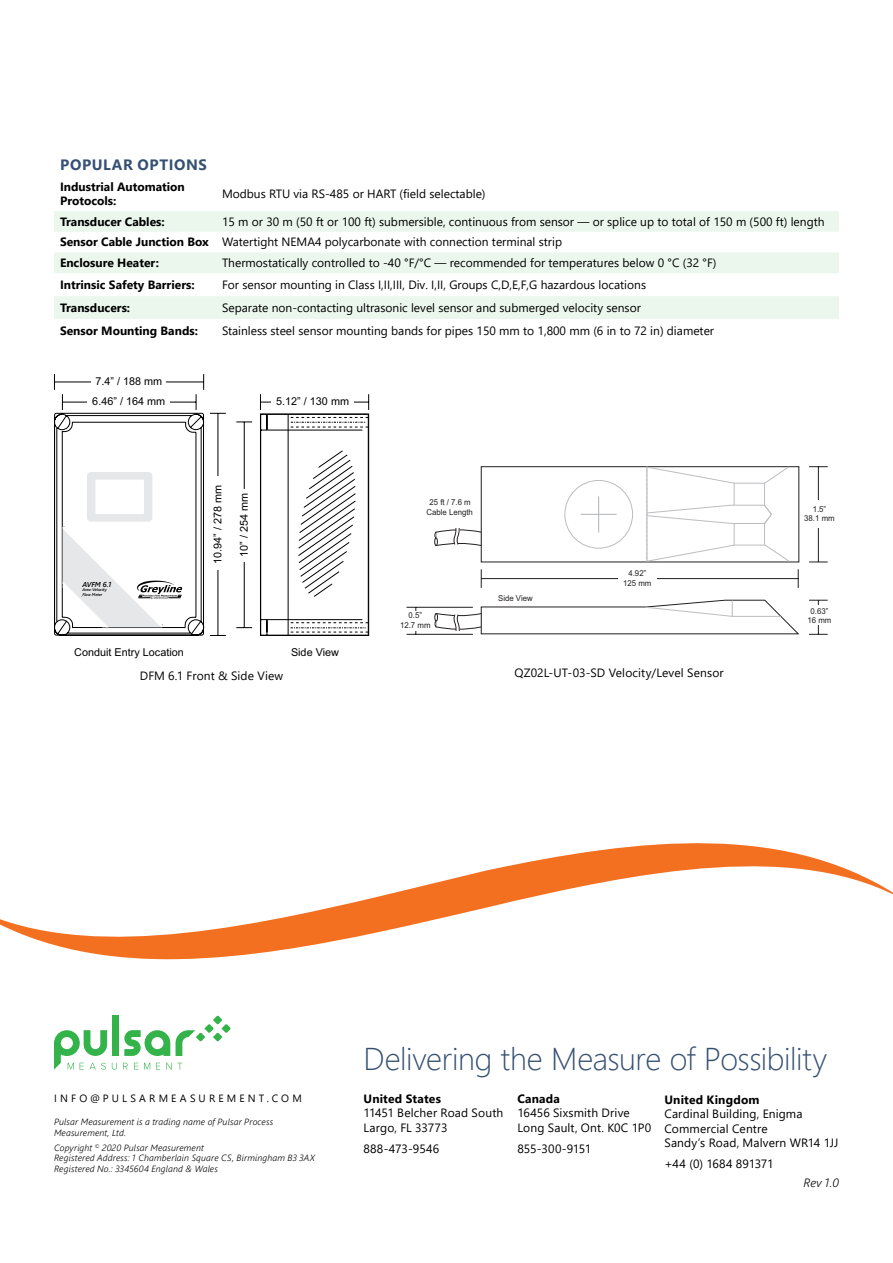
<style>
.page{position:relative;width:893px;height:1263px;background:#fff}
.page>*{position:absolute;margin:0;border:0;box-sizing:border-box;transform-origin:0 0}
.t1{font:300 31.5px "Segoe UI";letter-spacing:-.015em;color:#365072}
.t2{font:18.6px "Arial";color:#000}
.t3{font:700 15px "Segoe UI";letter-spacing:.04em;color:#365072}
.t4{font:12px/14.4px "Segoe UI";color:#000}
.t5{font:700 12px/14.4px "Segoe UI";color:#000}
.t6{font:12px "Segoe UI";letter-spacing:.02em;color:#000}
.t7{font:italic 300 12px "Segoe UI";color:#000}
.t8{font:10.8px "Arial";color:#000}
.t9{font:10.5px "Segoe UI";letter-spacing:.3em;color:#000}
.t10{font:italic 300 9px/10.5px "Segoe UI";letter-spacing:.02em;color:#000}
.t11{font:8.1px/9.4px "Arial";color:#221f20;text-align:center;scale:.96 1}
.t12{font:italic 600 7.8px "Segoe UI";color:#000}
.t13{font:italic 600 7.2px "Segoe UI";color:#000}
.t14{font:italic 600 4.35px/5.1px "Segoe UI";color:#000}
.t15{font:italic 600 4.05px/4.5px "Segoe UI";color:#000}
.s1{font-weight:700}
</style>
<div class="page">
<div style="left:112px;top:1016px;width:7px;height:40px;background:#33b34a"></div>
<svg style="left:124px;top:1030px;width:46px;height:26px"></svg>
<svg style="left:176px;top:1016px;width:55px;height:40px"></svg>
<svg style="left:54px;top:1030px;width:63px;height:39px"></svg>
<svg style="left:123px;top:1063px;width:5px;height:6px"></svg>
<svg style="left:134px;top:1063px;width:4px;height:6px"></svg>
<svg style="left:144px;top:1063px;width:6px;height:6px"></svg>
<svg style="left:156px;top:1063px;width:4px;height:6px"></svg>
<svg style="left:166px;top:1063px;width:16px;height:6px"></svg>
<svg style="left:0;top:843px;width:893px;height:116px"></svg>
<svg style="left:54px;top:211px;width:785px;height:108px;fill:#ebf7ed"></svg>
<svg style="left:203px;top:374px;width:1px;height:16px"></svg>
<svg style="left:54px;top:374px;width:1px;height:16px"></svg>
<hr style="left:54px;top:382px;width:150px;height:1px;background:#000">
<div style="left:91px;top:372px;width:75px;height:20px;background:#fff"></div>
<svg style="left:54px;top:412px;width:199px;height:224px"></svg>
<div style="left:87px;top:472px;width:65px;height:50px;background:#e6e7e8;border-radius:4px"></div>
<div style="left:95px;top:480px;width:49px;height:34px;background:#fff"></div>
<div style="left:137px;top:579px;width:51px;height:20px;background:#fff"></div>
<svg style="left:196px;top:394px;width:1px;height:16px"></svg>
<svg style="left:62px;top:394px;width:1px;height:16px"></svg>
<hr style="left:62px;top:402px;width:134px;height:1px;background:#000">
<div style="left:87px;top:392px;width:83px;height:20px;background:#fff"></div>
<svg style="left:260px;top:394px;width:109px;height:242px"></svg>
<hr style="left:260px;top:402px;width:109px;height:1px;background:#000">
<div style="left:271px;top:392px;width:83px;height:20px;background:#fff"></div>
<svg style="left:210px;top:413px;width:16px;height:1px"></svg>
<svg style="left:210px;top:635px;width:16px;height:1px"></svg>
<hr style="left:218px;top:413px;width:1px;height:222px;background:#000">
<div style="left:207px;top:476px;width:24px;height:94px;background:#fff"></div>
<svg style="left:61px;top:526px;width:123px;height:102px"></svg>
<svg style="left:434px;top:528px;width:47px;height:18px"></svg>
<div style="left:481px;top:466px;width:318px;height:96px;background:#fff;border:1px solid #231f20"></div>
<svg style="left:646px;top:466px;width:144px;height:96px"></svg>
<div style="left:565px;top:480px;width:68px;height:68px;border:1px solid #bbbdc0;border-radius:50%"></div>
<hr style="left:598px;top:497px;width:1px;height:35px;background:#bbbdc0">
<hr style="left:581px;top:514px;width:35px;height:1px;background:#bbbdc0">
<svg style="left:434px;top:599px;width:365px;height:35px"></svg>
<svg style="left:809px;top:562px;width:19px;height:1px"></svg>
<svg style="left:809px;top:466px;width:19px;height:1px"></svg>
<hr style="left:818px;top:467px;width:1px;height:95px;background:#231f20">
<div style="left:807px;top:500px;width:32px;height:28px;background:#fff"></div>
<svg style="left:809px;top:634px;width:19px;height:1px"></svg>
<svg style="left:809px;top:600px;width:19px;height:1px"></svg>
<hr style="left:818px;top:600px;width:1px;height:34px;background:#231f20">
<div style="left:807px;top:605px;width:32px;height:20px;background:#fff"></div>
<svg style="left:798px;top:569px;width:1px;height:19px"></svg>
<svg style="left:481px;top:569px;width:1px;height:19px"></svg>
<hr style="left:481px;top:578px;width:317px;height:1px;background:#231f20">
<div style="left:618px;top:565px;width:38px;height:27px;background:#fff"></div>
<hr style="left:406px;top:634px;width:67px;height:1px;background:#231f20">
<hr style="left:406px;top:607px;width:67px;height:1px;background:#231f20">
<p class="t3" style="left:60px;top:150px;width:148px">POPULAR OPTIONS</p>
<p class="t5" style="left:60px;top:178px;width:126px">Industrial Automation<br>Protocols:</p>
<p class="t4" style="left:222px;top:185px;width:265px">Modbus RTU via RS-485 or HART (field selectable)</p>
<p class="t5" style="left:60px;top:213px;width:106px">Transducer Cables:</p>
<p class="t4" style="left:60px;top:210px;width:766px;line-height:20.7px;text-indent:162px">15 m or 30 m (50 ft or 100 ft) submersible, continuous from sensor — or splice up to total of 150 m (500 ft) length<br><span class="s1">Sensor Cable Junction Box</span> Watertight NEMA4 polycarbonate with connection terminal strip<br><span class="s1">Enclosure Heater:</span></p>
<p class="t4" style="left:222px;top:255px;width:496px">Thermostatically controlled to -40 °F/°C — recommended for temperatures below 0 °C (32 °F)</p>
<p class="t5" style="left:60px;top:277px;width:136px">Intrinsic Safety Barriers:</p>
<p class="t4" style="left:222px;top:276px;width:426px">For sensor mounting in Class I,II,III, Div. I,II, Groups C,D,E,F,G hazardous locations</p>
<p class="t5" style="left:60px;top:300px;width:72px">Transducers:</p>
<p class="t4" style="left:222px;top:299px;width:420px">Separate non-contacting ultrasonic level sensor and submerged velocity sensor</p>
<p class="t5" style="left:60px;top:322px;width:139px">Sensor Mounting Bands:</p>
<p class="t4" style="left:222px;top:322px;width:494px">Stainless steel sensor mounting bands for pipes 150 mm to 1,800 mm (6 in to 72 in) diameter</p>
<p class="t8" style="left:95px;top:374px;width:68px">7.4” / 188 mm</p>
<p class="t8" style="left:92px;top:394px;width:74px">6.46” / 164 mm</p>
<p class="t8" style="left:276px;top:394px;width:74px">5.12” / 130 mm</p>
<p class="t12" style="left:82px;top:577px;width:26px">PSL 5.0</p>
<p class="t14" style="left:82px;top:587px;width:33px">Pump Station<br>Level Controller</p>
<p class="t13" style="left:82px;top:578px;width:31px">AVFM 6.1</p>
<p class="t15" style="left:82px;top:587px;width:26px">Area-Velocity<br>Flow Meter</p>
<p class="t8" style="left:74px;top:644px;width:111px">Conduit Entry Location</p>
<p class="t8" style="left:210px;top:564px;width:80px;rotate:-90deg">10.94” / 278 mm</p>
<p class="t8" style="left:237px;top:557px;width:65px;rotate:-90deg">10” / 254 mm</p>
<p class="t8" style="left:291px;top:644px;width:49px">Side View</p>
<p class="t11" style="left:426px;top:497px;width:50px">25 ft / 7.6 m<br>Cable Length</p>
<p class="t11" style="left:400px;top:611px;width:33px">0.5”<br>12.7 mm</p>
<p class="t11" style="left:498px;top:593px;width:38px">Side View</p>
<p class="t11" style="left:623px;top:568px;width:31px">4.92”<br>125 mm</p>
<p class="t4" style="left:140px;top:668px;width:145px">DFM 6.1 Front &amp; Side View</p>
<p class="t4" style="left:515px;top:664px;width:211px">QZ02L-UT-03-SD Velocity/Level Sensor</p>
<h2 class="t2" style="left:149px;top:666px;width:117px">ENCLOSURE</h2>
<p class="t11" style="left:804px;top:504px;width:33px">1.5”<br>38.1 mm</p>
<p class="t11" style="left:807px;top:606px;width:26px">0.63”<br>16 mm</p>
<p class="t9" style="left:54px;top:1088px;width:249px">INFO@PULSARMEASUREMENT.COM</p>
<p class="t10" style="left:54px;top:1115px;width:221px">Pulsar Measurement is a trading name of Pulsar Process<br>Measurement, Ltd.</p>
<p class="t10" style="left:54px;top:1141px;width:263px">Copyright <sup>©</sup> 2020 Pulsar Measurement<br>Registered Address: 1 Chamberlain Square CS, Birmingham B3 3AX<br>Registered No.: 3345604 England &amp; Wales</p>
<h1 class="t1" style="left:364px;top:1029px;width:465px">Delivering the Measure of Possibility</h1>
<p class="t5" style="left:364px;top:1090px;width:79px">United States</p>
<p class="t4" style="left:364px;top:1104px;width:141px">11451 Belcher Road South<br>Largo, FL 33773</p>
<p class="t6" style="left:364px;top:1137px;width:77px">888-473-9546</p>
<p class="t5" style="left:517px;top:1090px;width:44px">Canada</p>
<p class="t4" style="left:517px;top:1104px;width:135px">16456 Sixsmith Drive<br>Long Sault, Ont. K0C 1P0</p>
<p class="t4" style="left:517px;top:1140px;width:75px">855-300-9151</p>
<p class="t5" style="left:664px;top:1091px;width:97px">United Kingdom</p>
<p class="t4" style="left:664px;top:1106px;width:176px">Cardinal Building, Enigma<br>Commercial Centre<br>Sandy’s Road, Malvern WR14 1JJ</p>
<p class="t4" style="left:664px;top:1155px;width:111px">+44 (0) 1684 891371</p>
<p class="t7" style="left:803px;top:1171px;width:37px">Rev 1.0</p>
</div>
